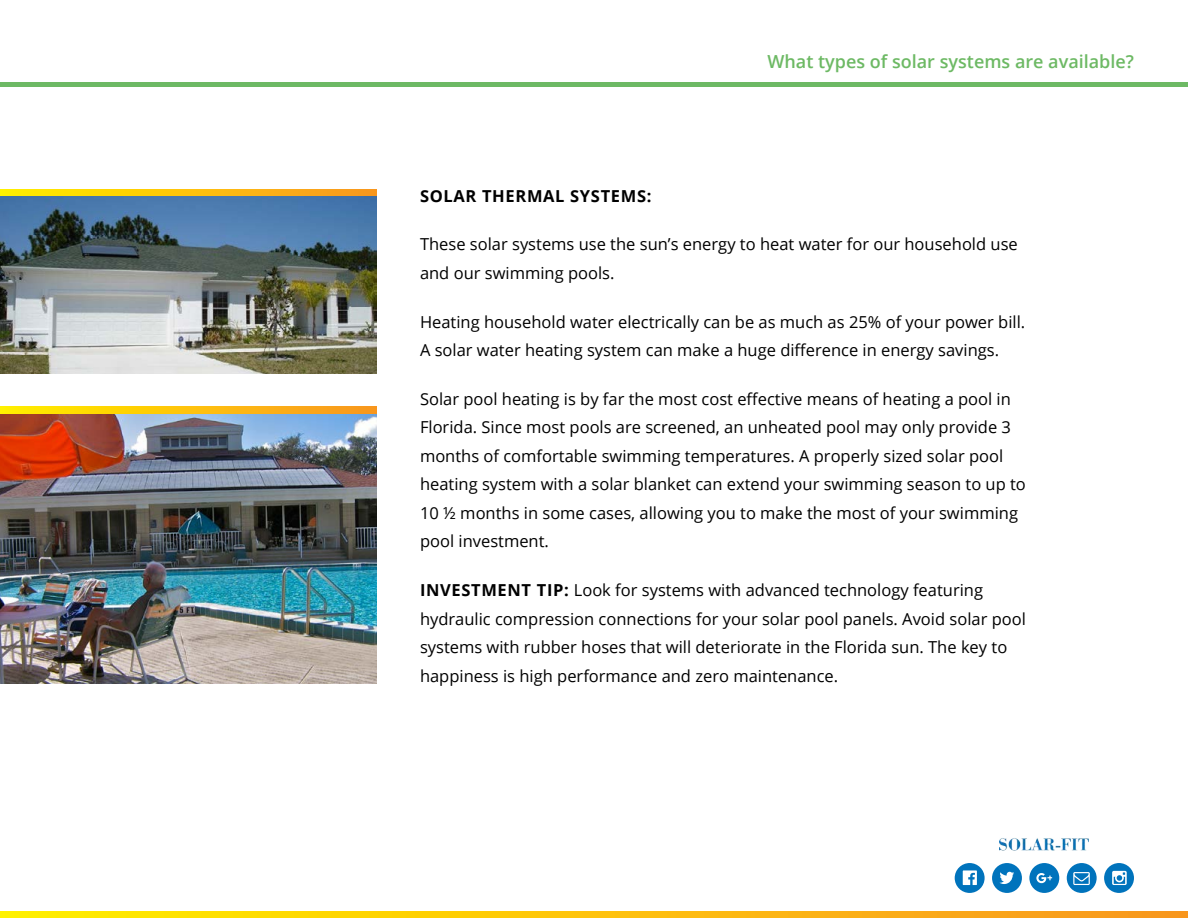
<style>
.page{position:relative;width:1188px;height:918px;background:#fff}
.page>*{position:absolute;margin:0;border:0;box-sizing:border-box;transform-origin:0 0}
.t1{font:600 18px "Open Sans";color:#6db964}
.t2{font:16.5px/28.5px "Open Sans";color:#000}
.t3{font:700 16.5px "Open Sans";letter-spacing:.04em;color:#000}
.s1{font-weight:700}
</style>
<div class="page">
<svg style="left:0;top:911px;width:1188px;height:7px;background:#fdc20c"></svg>
<svg style="left:1029px;top:863px;width:30px;height:30px"></svg>
<svg style="left:955px;top:863px;width:30px;height:30px"></svg>
<svg style="left:992px;top:863px;width:30px;height:30px"></svg>
<svg style="left:1104px;top:863px;width:30px;height:30px"></svg>
<svg style="left:1067px;top:863px;width:30px;height:30px"></svg>
<img style="left:1000px;top:838px;width:89px;height:13px">
<hr style="left:0;top:82px;width:1188px;height:4px;background:#6db964">
<img style="left:0;top:196px;width:376px;height:178px">
<img style="left:0;top:413px;width:377px;height:270px">
<svg style="left:0;top:189px;width:377px;height:7px;background:#fdc20c"></svg>
<svg style="left:0;top:406px;width:377px;height:7px;background:#fdc20c"></svg>
<p class="t1" style="left:767px;top:49px;width:368px">What types of solar systems are available?</p>
<p class="t3" style="left:420px;top:184px;width:233px">SOLAR THERMAL SYSTEMS:</p>
<p class="t2" style="left:420px;top:230px;width:599px">These solar systems use the sun’s energy to heat water for our household use and our swimming pools.</p>
<p class="t2" style="left:420px;top:307px;width:607px">Heating household water electrically can be as much as 25% of your power bill.<br>A solar water heating system can make a huge difference in energy savings.</p>
<p class="t2" style="left:420px;top:384px;width:607px">Solar pool heating is by far the most cost effective means of heating a pool in Florida. Since most pools are screened, an unheated pool may only provide 3 months of comfortable swimming temperatures. A properly sized solar pool heating system with a solar blanket can extend your swimming season to up to 10 ½ months in some cases, allowing you to make the most of your swimming pool investment.</p>
<p class="t2" style="left:420px;top:575px;width:607px"><span class="s1">INVESTMENT TIP:</span> Look for systems with advanced technology featuring hydraulic compression connections for your solar pool panels. Avoid solar pool systems with rubber hoses that will deteriorate in the Florida sun. The key to happiness is high performance and zero maintenance.</p>
</div>
